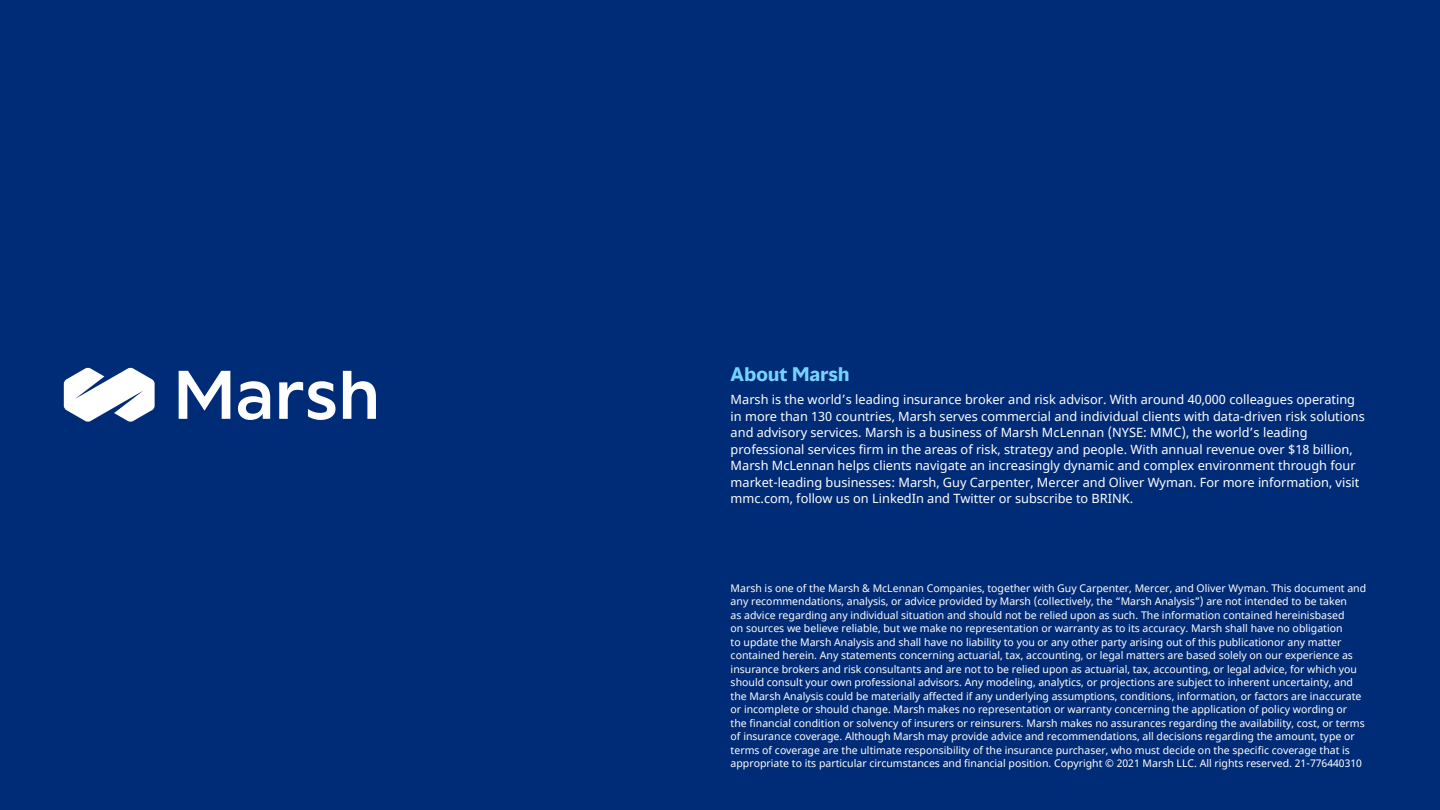
<style>
.page{position:relative;width:1440px;height:810px;background:#fff}
.page>*{position:absolute;margin:0;border:0;box-sizing:border-box;transform-origin:0 0}
.t1{font:700 18px "MMC Display";letter-spacing:.01em;color:#76d3ff}
.t2{font:12.75px/16.5px "Noto Sans";color:#fff}
.Legal__7_9{font:10.5px/13.5px "Noto Sans";color:#fff}
</style>
<div class="page">
<div style="left:0;top:0;width:1439px;height:810px;background:#002c77"></div>
<svg style="left:179px;top:371px;width:51px;height:48px"></svg>
<svg style="left:238px;top:381px;width:32px;height:39px"></svg>
<svg style="left:279px;top:381px;width:56px;height:39px"></svg>
<svg style="left:343px;top:371px;width:33px;height:48px"></svg>
<svg style="left:64px;top:368px;width:91px;height:54px"></svg>
<h1 class="t1" style="left:730px;top:363px;width:120px">About Marsh</h1>
<p class="t2" style="left:730px;top:392px;width:635px">Marsh is the world’s leading insurance broker and risk advisor. With around 40,000 colleagues operating in more than 130 countries, Marsh serves commercial and individual clients with data-driven risk solutions and advisory services. Marsh is a business of Marsh McLennan (NYSE: MMC), the world’s leading professional services firm in the areas of risk, strategy and people. With annual revenue over $18 billion, Marsh McLennan helps clients navigate an increasingly dynamic and complex environment through four market-leading businesses: Marsh, Guy Carpenter, Mercer and Oliver Wyman. For more information, visit mmc.com, follow us on LinkedIn and Twitter or subscribe to BRINK.</p>
<p class="Legal__7_9" style="left:730px;top:582px;width:637px">Marsh is one of the Marsh &amp; McLennan Companies, together with Guy Carpenter, Mercer, and Oliver Wyman. This document and any recommendations, analysis, or advice provided by Marsh (collectively, the “Marsh Analysis”) are not intended to be taken<br>as advice regarding any individual situation and should not be relied upon as such. The information contained hereinisbased<br>on sources we believe reliable, but we make no representation or warranty as to its accuracy. Marsh shall have no obligation<br>to update the Marsh Analysis and shall have no liability to you or any other party arising out of this publicationor any matter contained herein. Any statements concerning actuarial, tax, accounting, or legal matters are based solely on our experience as insurance brokers and risk consultants and are not to be relied upon as actuarial, tax, accounting, or legal advice, for which you should consult your own professional advisors. Any modeling, analytics, or projections are subject to inherent uncertainty, and the Marsh Analysis could be materially affected if any underlying assumptions, conditions, information, or factors are inaccurate or incomplete or should change. Marsh makes no representation or warranty concerning the application of policy wording or<br>the financial condition or solvency of insurers or reinsurers. Marsh makes no assurances regarding the availability, cost, or terms of insurance coverage. Although Marsh may provide advice and recommendations, all decisions regarding the amount, type or terms of coverage are the ultimate responsibility of the insurance purchaser, who must decide on the specific coverage that is appropriate to its particular circumstances and financial position. Copyright © 2021 Marsh LLC. All rights reserved. 21-776440310</p>
</div>
